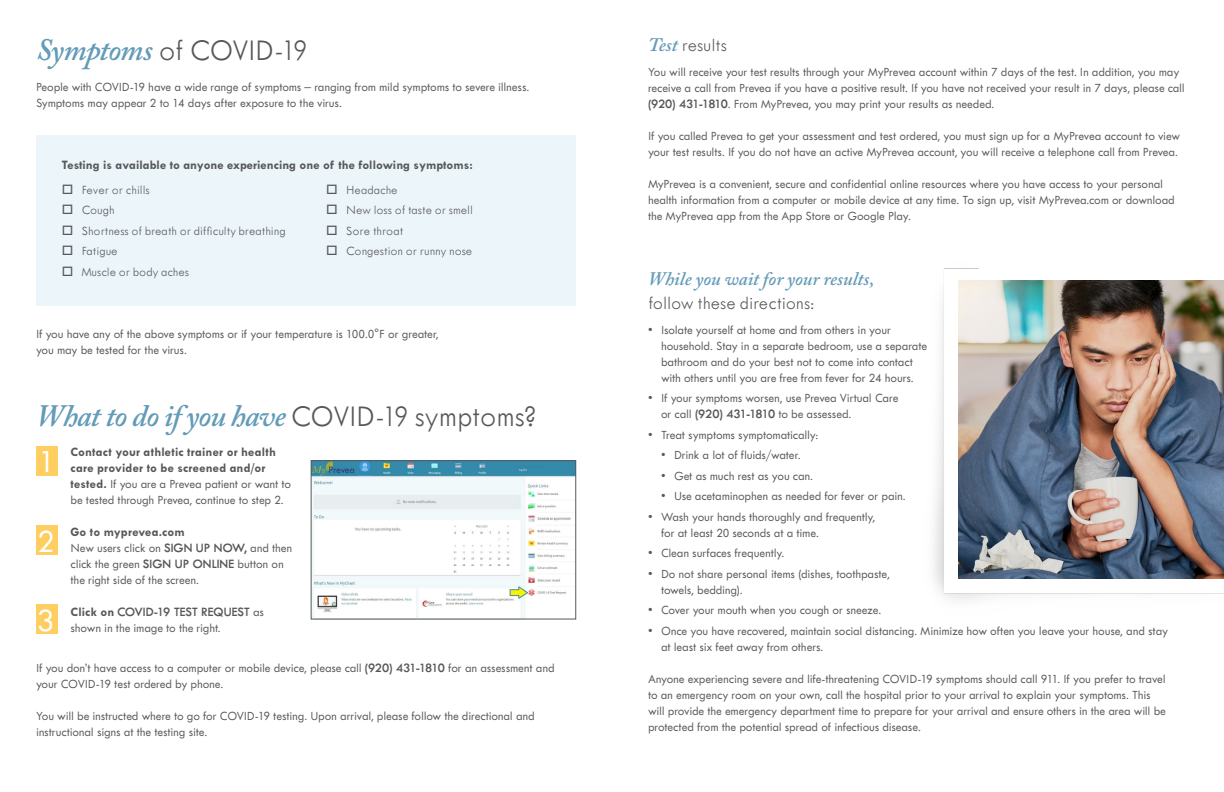
<style>
.page{position:relative;width:1224px;height:792px;background:#fff}
.page>*{position:absolute;margin:0;border:0;box-sizing:border-box;transform-origin:0 0}
.Body_Copy{font:33.6px "Twentieth Century Semi Medium PL";color:#fff}
.t1{font:italic 600 31px "Adobe Caslon Pro";letter-spacing:-.03em;color:#639bb8}
.t2{font:31px "Twentieth Century Light PL";letter-spacing:-.015em;color:#57585a}
.t3{font:italic 600 19px/24px "Adobe Caslon Pro";color:#639bb8}
.t4{font:19px "Twentieth Century Light PL";color:#57585a}
.Body_Copy-2{font:13px/16px "Twentieth Century Semi Medium PL";letter-spacing:-.005em;color:#57585a}
.Body_Copy-3{font:13px/16px "Twentieth Century Bold PL";color:#57585a}
.t5{font:13px "Twentieth Century Light PL";color:#57585a}
.s1{font-family:"Adobe Caslon Pro";font-weight:600;font-style:italic;color:#639bb8}
.s2{font-family:"Twentieth Century Light PL";font-weight:400;font-style:normal;color:#57585a}
.s3{font-family:"Twentieth Century Semi Medium PL"}
.s4{font-family:"Twentieth Century Bold PL"}
.s5{font-family:"Twentieth Century Semi Bold PL"}
</style>
<div class="page">
<img style="left:313px;top:462px;width:261px;height:155px">
<div style="left:311px;top:460px;width:265px;height:159px;border:1px solid #57585a"></div>
<div style="left:36px;top:446px;width:22px;height:30px;background:#fece61"></div>
<div style="left:36px;top:525px;width:22px;height:30px;background:#fece61"></div>
<div style="left:36px;top:604px;width:22px;height:30px;background:#fece61"></div>
<div style="left:36px;top:135px;width:540px;height:171px;background:#ecf5f9"></div>
<img style="left:934px;top:268px;width:290px;height:332px">
<img style="left:959px;top:280px;width:265px;height:298px">
<p class="t2" style="left:36px;top:34px;width:273px"><span class="s1">Symptoms</span> of COVID-19</p>
<p class="Body_Copy-2" style="left:36px;top:79px;width:495px">People with COVID-19 have a wide range of symptoms – ranging from mild symptoms to severe illness.<br>Symptoms may appear 2 to 14 days after exposure to the virus.</p>
<p class="Body_Copy-3" style="left:62px;top:157px;width:413px">Testing is available to anyone experiencing one of the following symptoms:</p>
<p class="t5" style="left:62px;top:183px;width:90px">□ Fever or chills</p>
<p class="t5" style="left:62px;top:203px;width:54px">□ Cough</p>
<p class="t5" style="left:62px;top:224px;width:226px">□ Shortness of breath or difficulty breathing</p>
<p class="t5" style="left:62px;top:244px;width:57px">□ Fatigue</p>
<p class="t5" style="left:62px;top:265px;width:129px">□ Muscle or body aches</p>
<p class="t5" style="left:326px;top:182px;width:73px">□ Headache</p>
<p class="t5" style="left:326px;top:203px;width:148px">□ New loss of taste or smell</p>
<p class="t5" style="left:326px;top:223px;width:78px">□ Sore throat</p>
<p class="t5" style="left:326px;top:244px;width:148px">□ Congestion or runny nose</p>
<p class="Body_Copy-2" style="left:36px;top:326px;width:404px">If you have any of the above symptoms or if your temperature is 100.0°F or greater, you may be tested for the virus.</p>
<p class="t1" style="left:36px;top:397px;width:502px">What to do if you have <span class="s2">COVID-19 symptoms?</span></p>
<p class="Body_Copy" style="left:38px;top:444px;width:18px">1</p>
<p class="Body_Copy-3" style="left:71px;top:444px;width:222px">Contact your athletic trainer or health care provider to be screened and/or tested. <span class="s3">If you are a Prevea patient or want to be tested through Prevea, continue to step 2.</span></p>
<p class="Body_Copy-2" style="left:71px;top:524px;width:223px"><span class="s4">Go to myprevea.com<br></span>New users click on <span class="s5">SIGN UP NOW,</span> and then click the green <span class="s5">SIGN UP ONLINE</span> button on the right side of the screen.</p>
<p class="Body_Copy-2" style="left:71px;top:604px;width:195px"><span class="s4">Click on</span> <span class="s5">COVID-19 TEST REQUEST</span> as shown in the image to the right.</p>
<p class="Body_Copy-2" style="left:36px;top:660px;width:520px">If you don’t have access to a computer or mobile device, please call <span class="s5">(920) 431-1810</span> for an assessment and your COVID-19 test ordered by phone.</p>
<p class="Body_Copy-2" style="left:36px;top:708px;width:500px">You will be instructed where to go for COVID-19 testing. Upon arrival, please follow the directional and instructional signs at the testing site.</p>
<p class="Body_Copy" style="left:37px;top:524px;width:18px">2</p>
<p class="Body_Copy" style="left:37px;top:603px;width:18px">3</p>
<p class="t4" style="left:648px;top:35px;width:80px"><span class="s1">Test</span> results</p>
<p class="Body_Copy-2" style="left:648px;top:64px;width:538px">You will receive your test results through your MyPrevea account within 7 days of the test. In addition, you may receive a call from Prevea if you have a positive result. If you have not received your result in 7 days, please call <span class="s5">(920) 431-1810</span>. From MyPrevea, you may print your results as needed.</p>
<p class="Body_Copy-2" style="left:648px;top:128px;width:533px">If you called Prevea to get your assessment and test ordered, you must sign up for a MyPrevea account to view your test results. If you do not have an active MyPrevea account, you will receive a telephone call from Prevea.</p>
<p class="Body_Copy-2" style="left:648px;top:176px;width:528px">MyPrevea is a convenient, secure and confidential online resources where you have access to your personal health information from a computer or mobile device at any time. To sign up, visit MyPrevea.com or download the MyPrevea app from the App Store or Google Play.</p>
<p class="t3" style="left:648px;top:266px;width:228px">While you wait for your results, <span class="s2">follow these directions:</span></p>
<p class="Body_Copy-2" style="left:661px;top:322px;width:268px;text-indent:-13px">• Isolate yourself at home and from others in your household. Stay in a separate bedroom, use a separate bathroom and do your best not to come into contact with others until you are free from fever for 24 hours.</p>
<p class="Body_Copy-2" style="left:661px;top:390px;width:239px;text-indent:-13px">• If your symptoms worsen, use Prevea Virtual Care or call <span class="s5">(920) 431-1810</span> to be assessed.</p>
<p class="Body_Copy-2" style="left:648px;top:427px;width:172px">• Treat symptoms symptomatically:</p>
<p class="Body_Copy-2" style="left:661px;top:447px;width:141px">• Drink a lot of fluids/water.</p>
<p class="Body_Copy-2" style="left:661px;top:468px;width:153px">• Get as much rest as you can.</p>
<p class="Body_Copy-2" style="left:661px;top:488px;width:246px">• Use acetaminophen as needed for fever or pain.</p>
<p class="Body_Copy-2" style="left:661px;top:509px;width:216px;text-indent:-13px">• Wash your hands thoroughly and frequently, for at least 20 seconds at a time.</p>
<p class="Body_Copy-2" style="left:648px;top:545px;width:138px">• Clean surfaces frequently.</p>
<p class="Body_Copy-2" style="left:661px;top:566px;width:230px;text-indent:-13px">• Do not share personal items (dishes, toothpaste, towels, bedding).</p>
<p class="Body_Copy-2" style="left:648px;top:602px;width:235px">• Cover your mouth when you cough or sneeze.</p>
<p class="Body_Copy-2" style="left:661px;top:623px;width:509px;text-indent:-13px">• Once you have recovered, maintain social distancing. Minimize how often you leave your house, and stay at least six feet away from others.</p>
<p class="Body_Copy-2" style="left:648px;top:671px;width:519px">Anyone experiencing severe and life-threatening COVID-19 symptoms should call 911. If you prefer to travel to an emergency room on your own, call the hospital prior to your arrival to explain your symptoms. This will provide the emergency department time to prepare for your arrival and ensure others in the area will be protected from the potential spread of infectious disease.</p>
</div>
